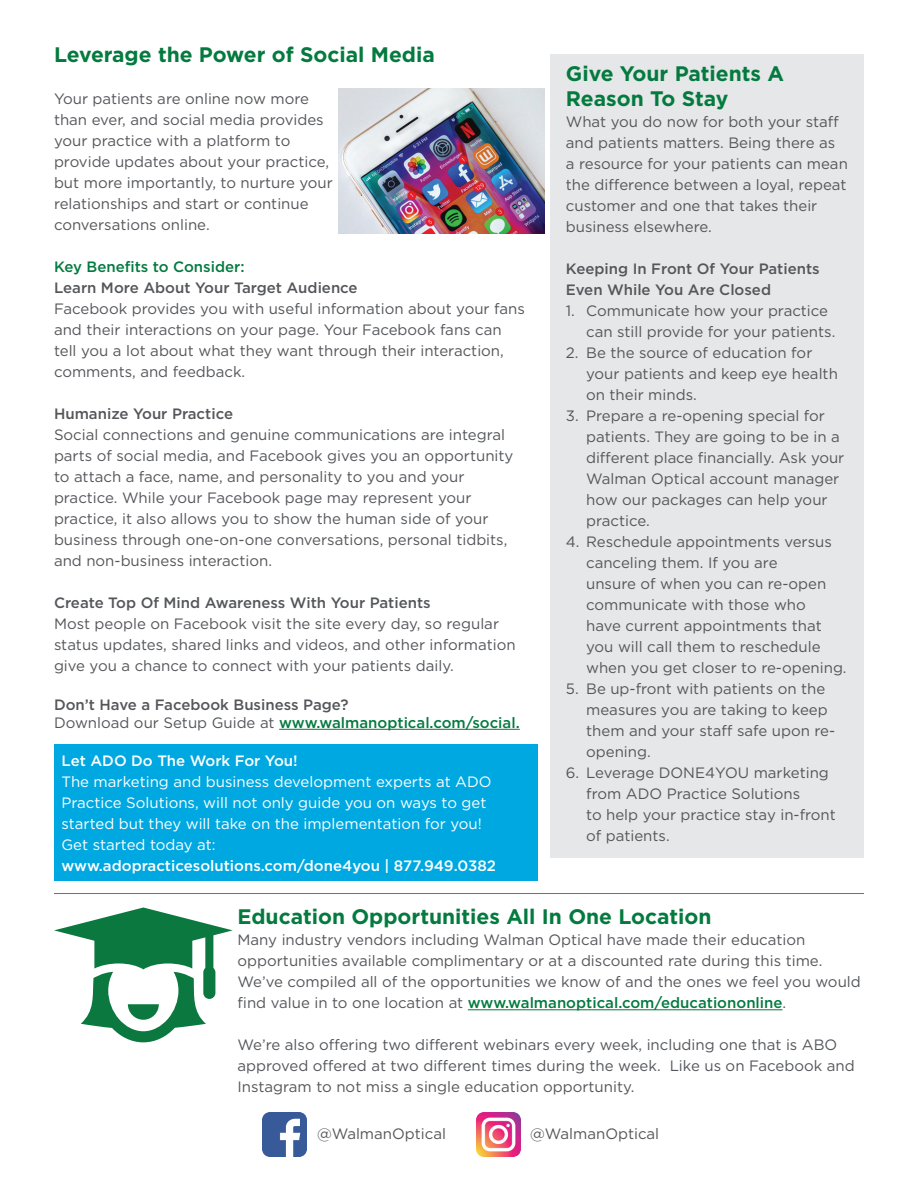
<style>
.page{position:relative;width:918px;height:1188px;background:#fff}
.page>*{position:absolute;margin:0;border:0;box-sizing:border-box;transform-origin:0 0}
.t1{font:700 21px/25.2px "Gotham";color:#047a3f}
.t2{font:15px/21px "Gotham";color:#54565a}
.t3{font:500 15px/21px "Gotham";color:#54565a}
.t4{font:15px/21px "Gotham";color:#fff}
.t5{font:500 15px "Gotham";color:#fff}
.t6{font:15px "Gotham";color:#575659}
.t7{font:500 15px "Gotham";color:#047a3f}
.s1{font-weight:400}
.s2{color:#047a3f}
.s3{font-weight:500;color:#047a3f}
</style>
<div class="page">
<hr style="left:468px;top:1009px;width:315px;height:1px;background:#047a3f">
<hr style="left:54px;top:893px;width:810px;height:1px;background:#717074">
<img style="left:262px;top:1113px;width:45px;height:44px">
<img style="left:476px;top:1113px;width:44px;height:44px">
<svg style="left:54px;top:907px;width:179px;height:135px"></svg>
<div style="left:551px;top:54px;width:313px;height:804px;background:#e6e7e9"></div>
<hr style="left:279px;top:729px;width:241px;height:1px;background:#047a3f">
<img style="left:338px;top:88px;width:207px;height:145px">
<div style="left:54px;top:745px;width:484px;height:136px;background:#00a8e1"></div>
<h1 class="t1" style="left:54px;top:42px;width:382px">Leverage the Power of Social Media</h1>
<p class="t2" style="left:54px;top:88px;width:280px">Your patients are online now more than ever, and social media provides your practice with a platform to provide updates about your practice, but more importantly, to nurture your relationships and start or continue conversations online.</p>
<p class="t7" style="left:54px;top:257px;width:192px">Key Benefits to Consider:</p>
<p class="t3" style="left:54px;top:277px;width:305px">Learn More About Your Target Audience</p>
<p class="t2" style="left:54px;top:298px;width:472px">Facebook provides you with useful information about your fans and their interactions on your page. Your Facebook fans can tell you a lot about what they want through their interaction, comments, and feedback.</p>
<p class="t3" style="left:54px;top:403px;width:181px">Humanize Your Practice</p>
<p class="t2" style="left:54px;top:424px;width:461px">Social connections and genuine communications are integral parts of social media, and Facebook gives you an opportunity to attach a face, name, and personality to you and your practice. While your Facebook page may represent your practice, it also allows you to show the human side of your business through one-on-one conversations, personal tidbits, and non-business interaction.</p>
<p class="t3" style="left:54px;top:592px;width:378px">Create Top Of Mind Awareness With Your Patients</p>
<p class="t2" style="left:54px;top:613px;width:463px">Most people on Facebook visit the site every day, so regular status updates, shared links and videos, and other information give you a chance to connect with your patients daily.</p>
<p class="t3" style="left:54px;top:695px;width:467px;line-height:18px">Don’t Have a Facebook Business Page?<br><span class="s1">Download our Setup Guide at</span> <span class="s2">www.walmanoptical.com/social.</span></p>
<p class="t5" style="left:62px;top:751px;width:238px">Let ADO Do The Work For You!</p>
<p class="t4" style="left:62px;top:771px;width:431px">The marketing and business development experts at ADO Practice Solutions, will not only guide you on ways to get started but they will take on the implementation for you!<br>Get started today at:</p>
<p class="t5" style="left:62px;top:856px;width:436px">www.adopracticesolutions.com/done4you | 877.949.0382</p>
<h1 class="t1" style="left:566px;top:60px;width:220px">Give Your Patients A<br>Reason To Stay</h1>
<p class="t2" style="left:566px;top:111px;width:283px">What you do now for both your staff and patients matters. Being there as<br>a resource for your patients can mean the difference between a loyal, repeat customer and one that takes their business elsewhere.</p>
<p class="t3" style="left:566px;top:258px;width:255px">Keeping In Front Of Your Patients<br>Even While You Are Closed</p>
<p class="t2" style="left:586px;top:300px;width:251px;text-indent:-20px">1. Communicate how your practice can still provide for your patients.</p>
<p class="t2" style="left:586px;top:342px;width:253px;text-indent:-20px">2. Be the source of education for your patients and keep eye health on their minds.</p>
<p class="t2" style="left:586px;top:405px;width:260px;text-indent:-20px">3. Prepare a re-opening special for patients. They are going to be in a different place financially. Ask your<br>Walman Optical account manager how our packages can help your practice.</p>
<p class="t2" style="left:586px;top:531px;width:262px;text-indent:-20px">4. Reschedule appointments versus canceling them. If you are<br>unsure of when you can re-open communicate with those who<br>have current appointments that you will call them to reschedule when you get closer to re-opening.</p>
<p class="t2" style="left:586px;top:678px;width:251px;text-indent:-20px">5. Be up-front with patients on the measures you are taking to keep them and your staff safe upon re&shy;opening.</p>
<p class="t2" style="left:586px;top:762px;width:251px;text-indent:-20px">6. Leverage DONE4YOU marketing from ADO Practice Solutions<br>to help your practice stay in-front of patients.</p>
<h1 class="t1" style="left:238px;top:904px;width:475px">Education Opportunities All In One Location</h1>
<p class="t2" style="left:238px;top:929px;width:625px">Many industry vendors including Walman Optical have made their education opportunities available complimentary or at a discounted rate during this time.<br>We’ve compiled all of the opportunities we know of and the ones we feel you would find value in to one location at <span class="s3">www.walmanoptical.com/educationonline</span>.</p>
<p class="t2" style="left:238px;top:1034px;width:619px">We’re also offering two different webinars every week, including one that is ABO approved offered at two different times during the week. Like us on Facebook and<br>Instagram to not miss a single education opportunity.</p>
<p class="t6" style="left:317px;top:1124px;width:130px">@WalmanOptical</p>
<p class="t6" style="left:530px;top:1124px;width:130px">@WalmanOptical</p>
</div>
